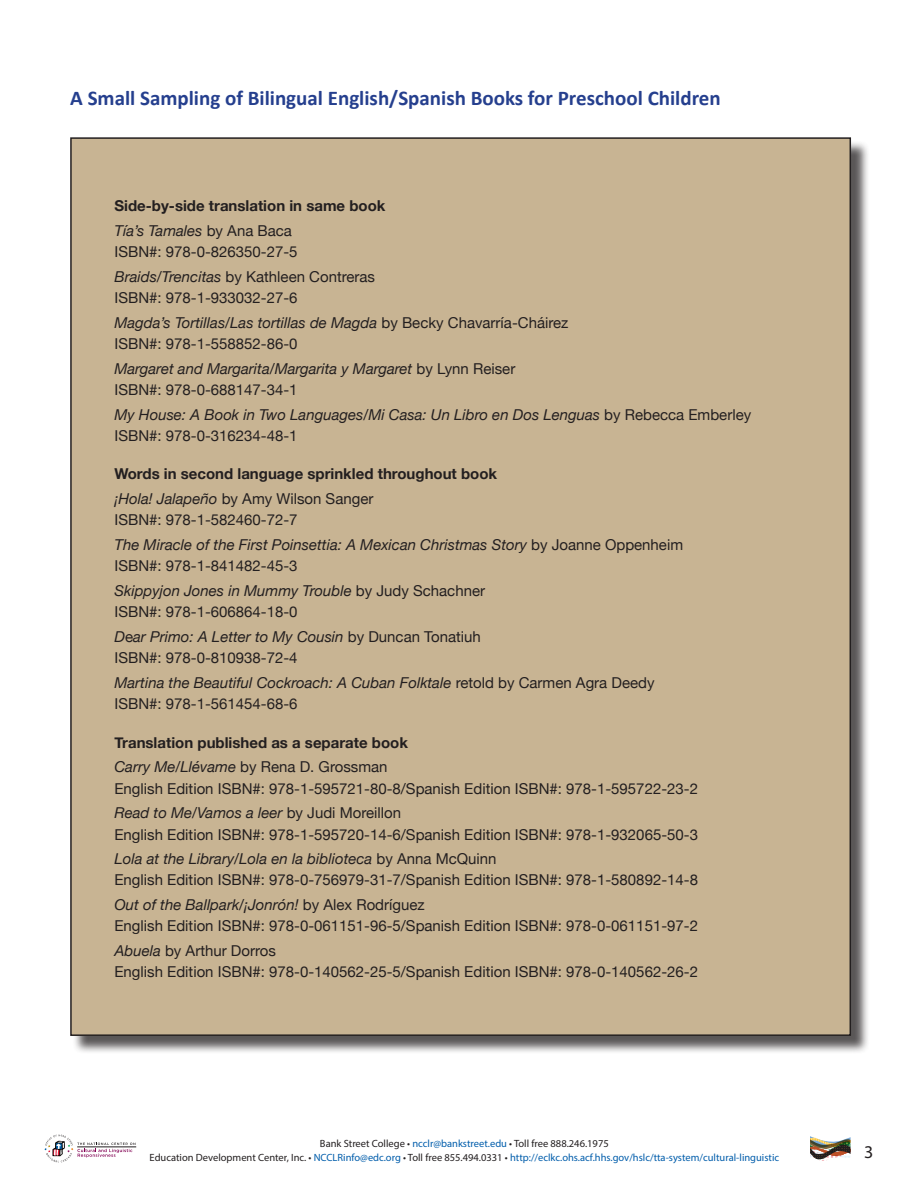
<style>
.page{position:relative;width:918px;height:1188px;background:#fff}
.page>*{position:absolute;margin:0;border:0;box-sizing:border-box;transform-origin:0 0}
.t1{font:700 21px "Calibri";color:#253f8e}
.t2{font:18px "Myriad Pro";color:#231f20}
.t3{font:15px/24.8px "Helvetica Neue";color:#231f20}
.t4{font:italic 15px/24.8px "Helvetica Neue";color:#231f20}
.t5{font:700 15px "Helvetica Neue";color:#231f20}
.t6{font:10.5px/14.4px "Myriad Pro";color:#015dab;text-align:center}
.s1{font-style:normal}
.s2{font-style:italic}
.s3{color:#231f20}
</style>
<div class="page">
<hr style="left:77px;top:1147px;width:59px;height:1px;background:#231f20">
<svg style="left:44px;top:1134px;width:91px;height:29px"></svg>
<svg style="left:810px;top:1136px;width:41px;height:25px"></svg>
<div style="left:72px;top:140px;width:797px;height:915px;background:#231f20;opacity:.75"></div>
<div style="left:71px;top:138px;width:779px;height:897px;background:#c8b493"></div>
<h2 class="t1" style="left:70px;top:84px;width:652px">A Small Sampling of Bilingual English/Spanish Books for Preschool Children</h2>
<h3 class="t5" style="left:114px;top:196px;width:273px">Side-by-side translation in same book</h3>
<p class="t4" style="left:114px;top:218px;width:179px">Tía’s Tamales <span class="s1">by Ana Baca</span></p>
<p class="t3" style="left:114px;top:239px;width:262px">ISBN#: 978-0-826350-27-5<br><span class="s2">Braids/Trencitas</span> by Kathleen Contreras</p>
<p class="t3" style="left:114px;top:285px;width:185px">ISBN#: 978-1-933032-27-6</p>
<p class="t4" style="left:114px;top:310px;width:455px">Magda’s Tortillas/Las tortillas de Magda <span class="s1">by Becky Chavarría-Cháirez</span></p>
<p class="t4" style="left:114px;top:331px;width:402px"><span class="s1">ISBN#: 978-1-558852-86-0<br></span>Margaret and Margarita/Margarita y Margaret <span class="s1">by Lynn Reiser</span></p>
<p class="t3" style="left:114px;top:377px;width:185px">ISBN#: 978-0-688147-34-1</p>
<p class="t4" style="left:114px;top:404px;width:638px;line-height:21.3px">My House: A Book in Two Languages/Mi Casa: Un Libro en Dos Lenguas <span class="s1">by Rebecca Emberley<br>ISBN#: 978-0-316234-48-1</span></p>
<h3 class="t5" style="left:114px;top:465px;width:384px">Words in second language sprinkled throughout book</h3>
<p class="t3" style="left:114px;top:486px;width:260px"><span class="s2">¡Hola! Jalapeño</span> by Amy Wilson Sanger</p>
<p class="t4" style="left:114px;top:507px;width:570px"><span class="s1">ISBN#: 978-1-582460-72-7<br></span>The Miracle of the First Poinsettia: A Mexican Christmas Story <span class="s1">by Joanne Oppenheim</span></p>
<p class="t3" style="left:114px;top:553px;width:185px">ISBN#: 978-1-841482-45-3</p>
<p class="t4" style="left:114px;top:578px;width:372px">Skippyjon Jones in Mummy Trouble <span class="s1">by Judy Schachner</span></p>
<p class="t3" style="left:114px;top:599px;width:368px">ISBN#: 978-1-606864-18-0<br><span class="s2">D</span>e<span class="s2">ar Primo: A Letter to My Cousin</span> by Duncan Tonatiuh</p>
<p class="t3" style="left:114px;top:645px;width:185px">ISBN#: 978-0-810938-72-4</p>
<p class="t3" style="left:114px;top:672px;width:542px;line-height:21.3px"><span class="s2">Martina the Beautiful Cockroach: A Cuban Folktale</span> retold by Carmen Agra Deedy<br>ISBN#: 978-1-561454-68-6</p>
<h3 class="t5" style="left:114px;top:733px;width:295px">Translation published as a separate book</h3>
<p class="t3" style="left:114px;top:754px;width:275px"><span class="s2">Carry Me/Llévame</span> by Rena D. Grossman</p>
<p class="t3" style="left:114px;top:776px;width:585px">English Edition ISBN#: 978-1-595721-80-8/Spanish Edition ISBN#: 978-1-595722-23-2<br><span class="s2">Read to Me/Vamos a leer</span> by Judi Moreillon</p>
<p class="t3" style="left:114px;top:822px;width:585px">English Edition ISBN#: 978-1-595720-14-6/Spanish Edition ISBN#: 978-1-932065-50-3</p>
<p class="t4" style="left:114px;top:846px;width:384px">Lola at the Library/Lola en la biblioteca <span class="s1">by Anna McQuinn</span></p>
<p class="t3" style="left:114px;top:868px;width:585px">English Edition ISBN#: 978-0-756979-31-7/Spanish Edition ISBN#: 978-1-580892-14-8<br><span class="s2">Out of the Ballpark/¡Jonrón!</span> by Alex Rodríguez</p>
<p class="t3" style="left:114px;top:914px;width:585px">English Edition ISBN#: 978-0-061151-96-5/Spanish Edition ISBN#: 978-0-061151-97-2</p>
<p class="t3" style="left:114px;top:940px;width:585px;line-height:21.3px"><span class="s2">Abuela</span> by Arthur Dorros<br>English Edition ISBN#: 978-0-140562-25-5/Spanish Edition ISBN#: 978-0-140562-26-2</p>
<p class="t6" style="left:150px;top:1136px;width:631px"><span class="s3">Bank Street College •</span> ncclr@bankstreet.edu <span class="s3">• Toll free 888.246.1975<br>Education Development Center, Inc. •</span> NCCLRinfo@edc.org <span class="s3">• Toll free 855.494.0331 •</span> http://eclkc.ohs.acf.hhs.gov/hslc/tta-system/cultural-linguistic</p>
<p class="t2" style="left:864px;top:1141px;width:11px">3</p>
</div>
